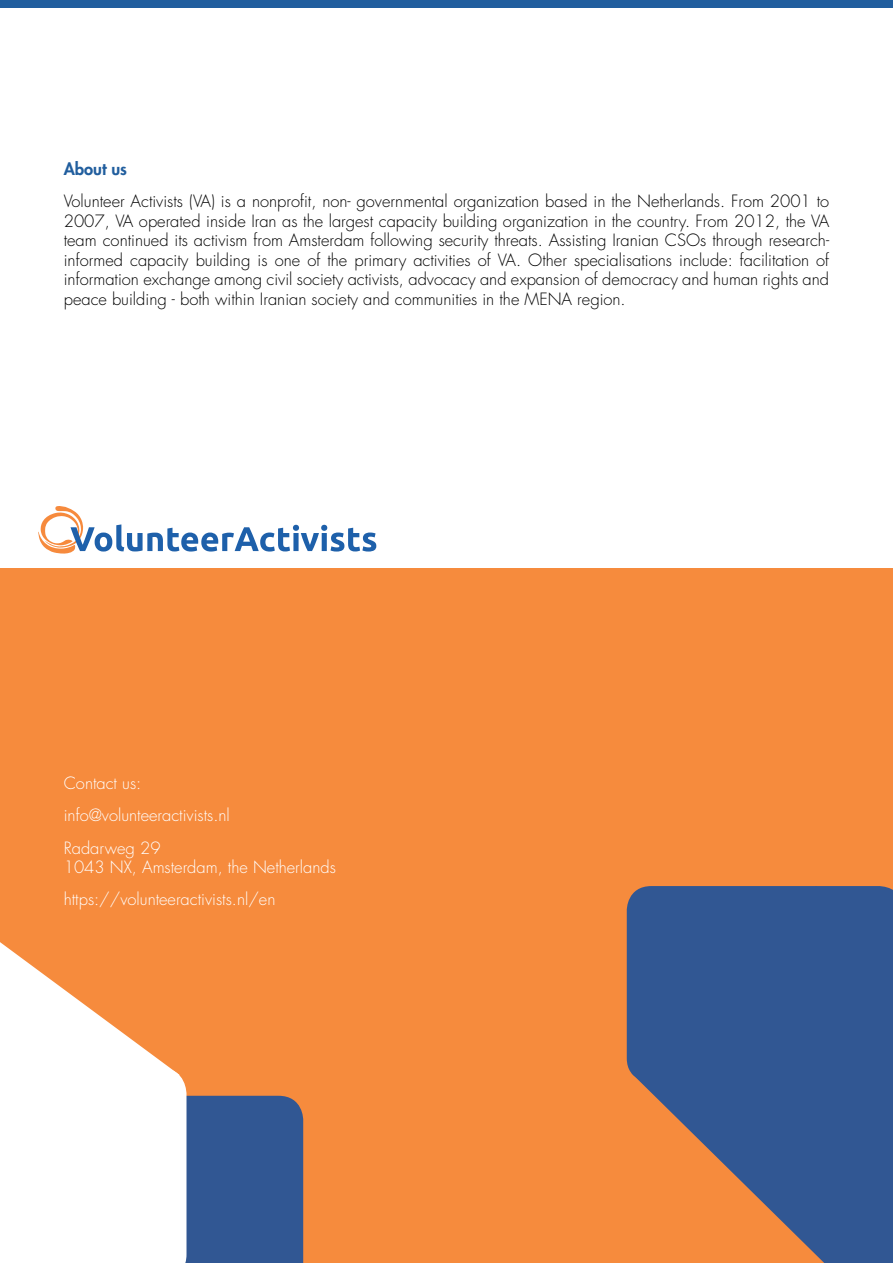
<style>
.page{position:relative;width:893px;height:1263px;background:#fff}
.page>*{position:absolute;margin:0;border:0;box-sizing:border-box;transform-origin:0 0}
.t1{font:300 16.5px/19.5px "Futura Std";color:#000}
.t2{font:300 16.5px/32.2px "Futura Std";color:#fff}
.t3{font:800 16.5px "Futura Std";color:#215e9e}
</style>
<div class="page">
<div style="left:0;top:0;width:893px;height:7px;background:#215e9e"></div>
<div style="left:0;top:568px;width:893px;height:695px;background:#f68b3d"></div>
<svg style="left:38px;top:506px;width:338px;height:48px"></svg>
<div style="left:186px;top:1096px;width:117px;height:167px;background:#315793"></div>
<svg style="left:0;top:942px;width:146px;height:108px"></svg>
<div style="left:0;top:1050px;width:186px;height:213px;background:#fff"></div>
<svg style="left:640px;top:1082px;width:253px;height:181px;fill:#315793"></svg>
<div style="left:627px;top:886px;width:266px;height:196px;background:#315793"></div>
<p class="t3" style="left:64px;top:159px;width:65px">About us</p>
<p class="t1" style="left:64px;top:192px;width:767px">Volunteer Activists (VA) is a nonprofit, non- governmental organization based in the Netherlands. From 2001 to<br>2007, VA operated inside Iran as the largest capacity building organization in the country. From 2012, the VA</p>
<p class="t1" style="left:64px;top:251px;width:767px">informed capacity building is one of the primary activities of VA. Other specialisations include: facilitation of</p>
<p class="t1" style="left:64px;top:231px;width:767px">team continued its activism from Amsterdam following security threats. Assisting Iranian CSOs through research-</p>
<p class="t1" style="left:64px;top:270px;width:767px">information exchange among civil society activists, advocacy and expansion of democracy and human rights and peace building - both within Iranian society and communities in the MENA region.</p>
<p class="t2" style="left:64px;top:767px;width:168px">Contact us: info@volunteeractivists.nl<br>Radarweg 29</p>
<p class="t2" style="left:64px;top:851px;width:274px">1043 NX, Amsterdam, the Netherlands https://volunteeractivists.nl/en</p>
</div>
